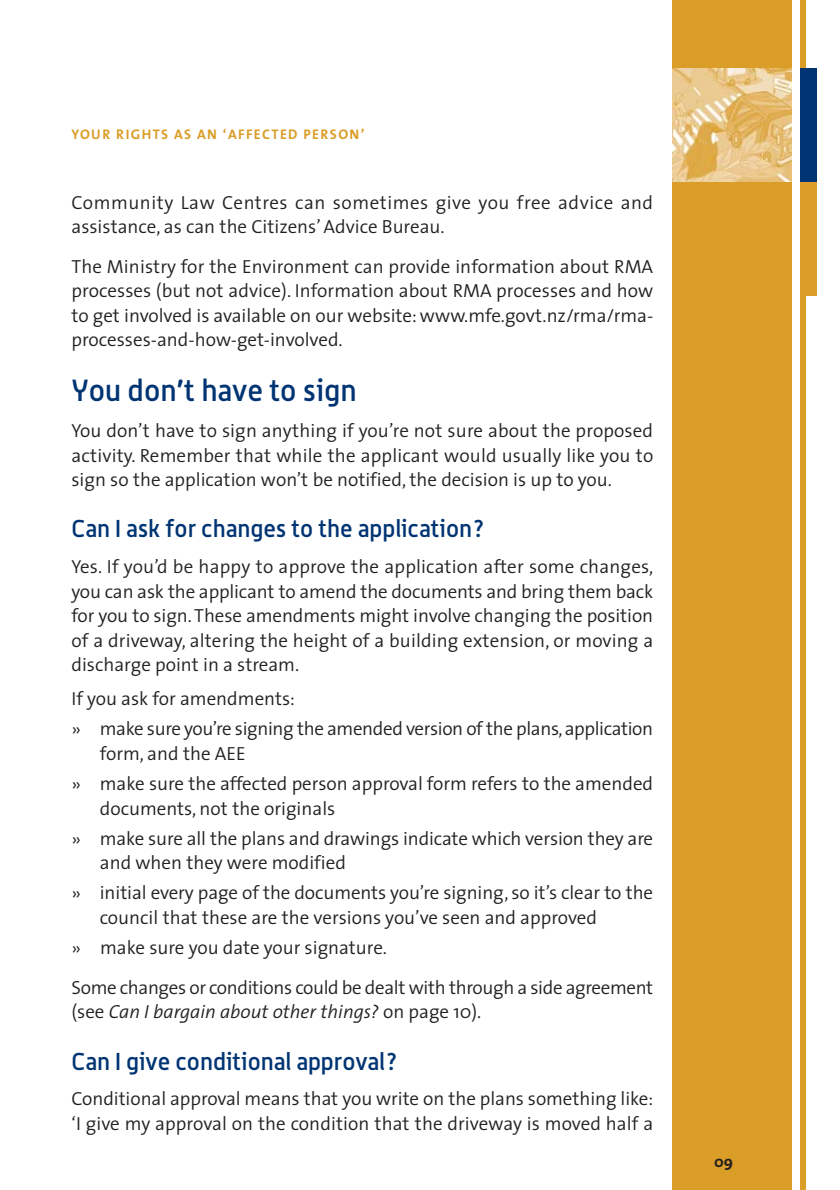
<style>
.page{position:relative;width:840px;height:1190px;background:#fff}
.page>*{position:absolute;margin:0;border:0;box-sizing:border-box;transform-origin:0 0}
.t1{font:500 30px "Alwyn";color:#003473}
.t2{font:500 24px "Alwyn";color:#003473}
.t3{font:300 19px/24.4px "The Sans";color:#231f20}
.t4{font:300 19px/30.2px "The Sans";letter-spacing:-.02em;color:#231f20}
.t5{font:700 16px "The Sans";color:#231f20}
.t6{font:700 14px "The Sans";letter-spacing:.1em;color:#da9d28}
.s1{font-style:italic}
</style>
<div class="page">
<div style="left:672px;top:0;width:119px;height:1190px;background:#da9d28"></div>
<img style="left:672px;top:68px;width:119px;height:114px">
<div style="left:800px;top:0;width:5px;height:1190px;background:#da9d28"></div>
<div style="left:800px;top:173px;width:16px;height:122px;background:#da9d28"></div>
<div style="left:800px;top:68px;width:16px;height:114px;background:#003473"></div>
<p class="t6" style="left:71px;top:128px;width:295px">YOUR RIGHTS AS AN ‘AFFECTED PERSON’</p>
<p class="t3" style="left:71px;top:191px;width:583px">Community Law Centres can sometimes give you free advice and assistance, as can the Citizens’ Advice Bureau.</p>
<p class="t3" style="left:71px;top:255px;width:583px;text-align:justify">The Ministry for the Environment can provide information about RMA processes (but not advice). Information about RMA processes and how to get involved is available on our website: www.mfe.govt.nz/rma/rma&shy;processes-and-how-get-involved.</p>
<h1 class="t1" style="left:71px;top:376px;width:287px">You don’t have to sign</h1>
<p class="t3" style="left:71px;top:419px;width:583px;text-align:justify">You don’t have to sign anything if you’re not sure about the proposed activity. Remember that while the applicant would usually like you to sign so the application won’t be notified, the decision is up to you.</p>
<p class="t2" style="left:71px;top:517px;width:415px">Can I ask for changes to the application?</p>
<p class="t3" style="left:71px;top:555px;width:583px;text-align:justify">Yes. If you’d be happy to approve the application after some changes, you can ask the applicant to amend the documents and bring them back for you to sign. These amendments might involve changing the position of a driveway, altering the height of a building extension, or moving a discharge point in a stream.</p>
<p class="t4" style="left:71px;top:684px;width:583px">If you ask for amendments:<br>›› make sure you’re signing the amended version of the plans, application</p>
<p class="t3" style="left:71px;top:739px;width:583px;line-height:30.2px;text-indent:28px">form, and the AEE<br>›› make sure the affected person approval form refers to the amended</p>
<p class="t3" style="left:71px;top:794px;width:583px;line-height:30.2px;text-indent:28px">documents, not the originals<br>›› make sure all the plans and drawings indicate which version they are</p>
<p class="t3" style="left:71px;top:848px;width:583px;line-height:30.2px;text-indent:28px">and when they were modified<br>›› initial every page of the documents you’re signing, so it’s clear to the</p>
<p class="t3" style="left:71px;top:903px;width:527px;line-height:30.2px;text-indent:28px">council that these are the versions you’ve seen and approved ›› make sure you date your signature.</p>
<p class="t4" style="left:71px;top:976px;width:583px;line-height:24.6px">Some changes or conditions could be dealt with through a side agreement (see <span class="s1">Can I bargain about other things?</span> on page 10).</p>
<p class="t2" style="left:71px;top:1049px;width:328px">Can I give conditional approval?</p>
<p class="t3" style="left:71px;top:1087px;width:583px">Conditional approval means that you write on the plans something like: ‘I give my approval on the condition that the driveway is moved half a</p>
<p class="t5" style="left:714px;top:1153px;width:21px">09</p>
</div>
